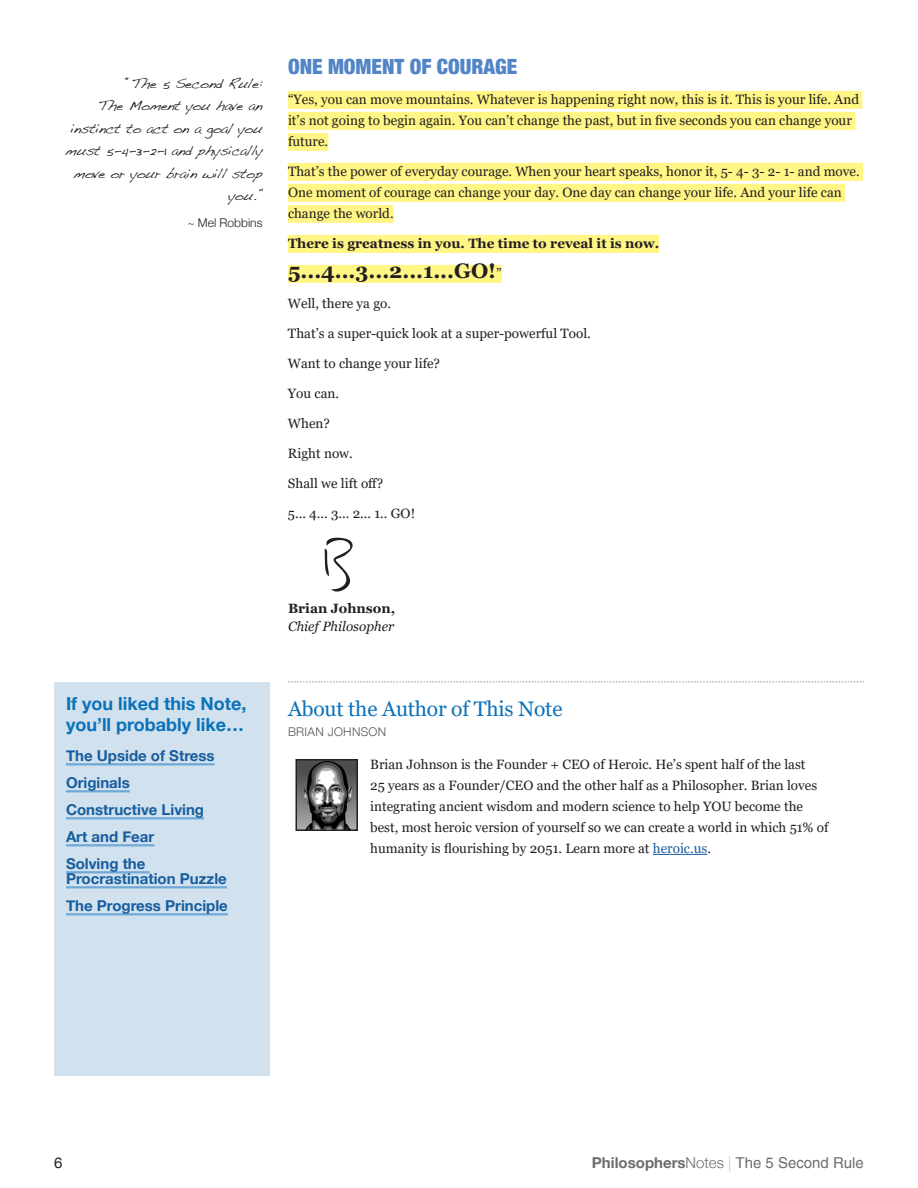
<style>
.page{position:relative;width:918px;height:1188px;background:#fff}
.page>*{position:absolute;margin:0;border:0;box-sizing:border-box;transform-origin:0 0}
.t1{font:700 21px "Georgia";color:#231f20}
.t2{font:21px "Georgia";letter-spacing:-.01em;color:#0b72ba}
.t3{font:900 condensed 21px "Helvetica Neue";color:#5285c5}
.t4{font:700 18px/21.6px "Helvetica Neue";color:#0b72ba}
.t5{font:700 15px/27px "Helvetica Neue";color:#175d9e}
.t6{font:15px "Helvetica";color:#6c6d70}
.t7{font:15px "Helvetica Neue";color:#231f20}
.t8{font:13.5px/21px "Georgia";color:#231f20}
.t9{font:700 13.5px "Georgia";color:#231f20}
.t10{font:italic 13.5px "Georgia";color:#231f20}
.t11{font:12px/22.5px "Dakota";letter-spacing:-.025em;color:#231f20;text-align:right}
.t12{font:300 12px "Helvetica Neue";letter-spacing:.025em;color:#57585a}
.t13{font:300 12px "Helvetica Neue";color:#231f20}
.s1{font-weight:400;font-size:13.5px}
.s2{color:#175d9e}
.s3{font-family:"Helvetica Neue";font-weight:700}
.s4{font-family:"Helvetica Neue";font-weight:300}
.s5{font-family:"Helvetica Neue";font-weight:200}
</style>
<div class="page">
<div style="left:288px;top:91px;width:574px;height:18px;background:#fff685"></div>
<div style="left:288px;top:112px;width:567px;height:18px;background:#fff685"></div>
<div style="left:288px;top:133px;width:40px;height:18px;background:#fff685"></div>
<div style="left:288px;top:163px;width:575px;height:18px;background:#fff685"></div>
<div style="left:288px;top:184px;width:557px;height:18px;background:#fff685"></div>
<div style="left:288px;top:205px;width:106px;height:18px;background:#fff685"></div>
<div style="left:288px;top:235px;width:371px;height:18px;background:#fff685"></div>
<div style="left:288px;top:265px;width:214px;height:18px;background:#fff685"></div>
<div style="left:54px;top:682px;width:216px;height:394px;background:#d1e1ed"></div>
<hr style="left:66px;top:763px;width:149px;height:2px;background:#6fa8d6">
<hr style="left:66px;top:790px;width:64px;height:2px;background:#6fa8d6">
<hr style="left:66px;top:817px;width:138px;height:2px;background:#6fa8d6">
<hr style="left:66px;top:844px;width:88px;height:2px;background:#6fa8d6">
<hr style="left:66px;top:871px;width:84px;height:2px;background:#6fa8d6">
<hr style="left:66px;top:886px;width:161px;height:2px;background:#6fa8d6">
<hr style="left:66px;top:913px;width:162px;height:2px;background:#6fa8d6">
<svg style="left:288px;top:682px;width:576px;height:1px"></svg>
<img style="left:299px;top:762px;width:56px;height:66px">
<div style="left:296px;top:759px;width:62px;height:72px;border:2px solid #231f20"></div>
<hr style="left:653px;top:854px;width:54px;height:1px;background:#175d9e">
<svg style="left:324px;top:537px;width:29px;height:55px"></svg>
<p class="t11" style="left:65px;top:74px;width:199px">“The 5 Second Rule:<br>The Moment you have an instinct to act on a goal you must 5-4-3-2-1 and physically move or your brain will stop you.”</p>
<p class="t13" style="left:187px;top:213px;width:77px">~ Mel Robbins</p>
<h1 class="t3" style="left:288px;top:50px;width:231px">ONE MOMENT OF COURAGE</h1>
<p class="t8" style="left:288px;top:90px;width:573px">“Yes, you can move mountains. Whatever is happening right now, this is it. This is your life. And it’s not going to begin again. You can’t change the past, but in five seconds you can change your future.</p>
<p class="t8" style="left:288px;top:162px;width:573px">That’s the power of everyday courage. When your heart speaks, honor it, 5- 4- 3- 2- 1- and move.<br>One moment of courage can change your day. One day can change your life. And your life can change the world.</p>
<p class="t9" style="left:288px;top:235px;width:373px">There is greatness in you. The time to reveal it is now.</p>
<h1 class="t1" style="left:288px;top:258px;width:215px">5...4...3...2...1...GO!<span class="s1">”</span></h1>
<p class="t8" style="left:288px;top:294px;width:105px">Well, there ya go.</p>
<p class="t8" style="left:288px;top:324px;width:304px">That’s a super-quick look at a super-powerful Tool.</p>
<p class="t8" style="left:288px;top:354px;width:154px">Want to change your life?</p>
<p class="t8" style="left:288px;top:384px;width:53px">You can.</p>
<p class="t8" style="left:288px;top:414px;width:43px">When?</p>
<p class="t8" style="left:288px;top:444px;width:66px">Right now.</p>
<p class="t8" style="left:288px;top:474px;width:97px">Shall we lift off?</p>
<p class="t8" style="left:288px;top:504px;width:129px">5... 4... 3... 2... 1.. GO!</p>
<h2 class="t4" style="left:66px;top:693px;width:182px">If you liked this Note, you’ll probably like…</h2>
<p class="t5" style="left:66px;top:743px;width:150px">The Upside of Stress<br>Originals<br>Constructive Living<br>Art and Fear<br>Solving the</p>
<p class="t5" style="left:66px;top:866px;width:163px">Procrastination Puzzle<br>The Progress Principle</p>
<p class="t9" style="left:288px;top:599px;width:109px">Brian Johnson,</p>
<p class="t10" style="left:288px;top:617px;width:108px">Chief Philosopher</p>
<h1 class="t2" style="left:288px;top:696px;width:276px">About the Author of This Note</h1>
<p class="t12" style="left:288px;top:723px;width:100px">BRIAN JOHNSON</p>
<p class="t8" style="left:370px;top:754px;width:460px">Brian Johnson is the Founder + CEO of Heroic. He’s spent half of the last<br>25 years as a Founder/CEO and the other half as a Philosopher. Brian loves integrating ancient wisdom and modern science to help YOU become the best, most heroic version of yourself so we can create a world in which 51% of humanity is flourishing by 2051. Learn more at <span class="s2">heroic.us</span>.</p>
<p class="t7" style="left:54px;top:1152px;width:10px">6</p>
<p class="t6" style="left:592px;top:1154px;width:273px"><span class="s3">Philosophers</span><span class="s4">Notes</span> <span class="s5">|</span> The 5 Second Rule</p>
</div>
